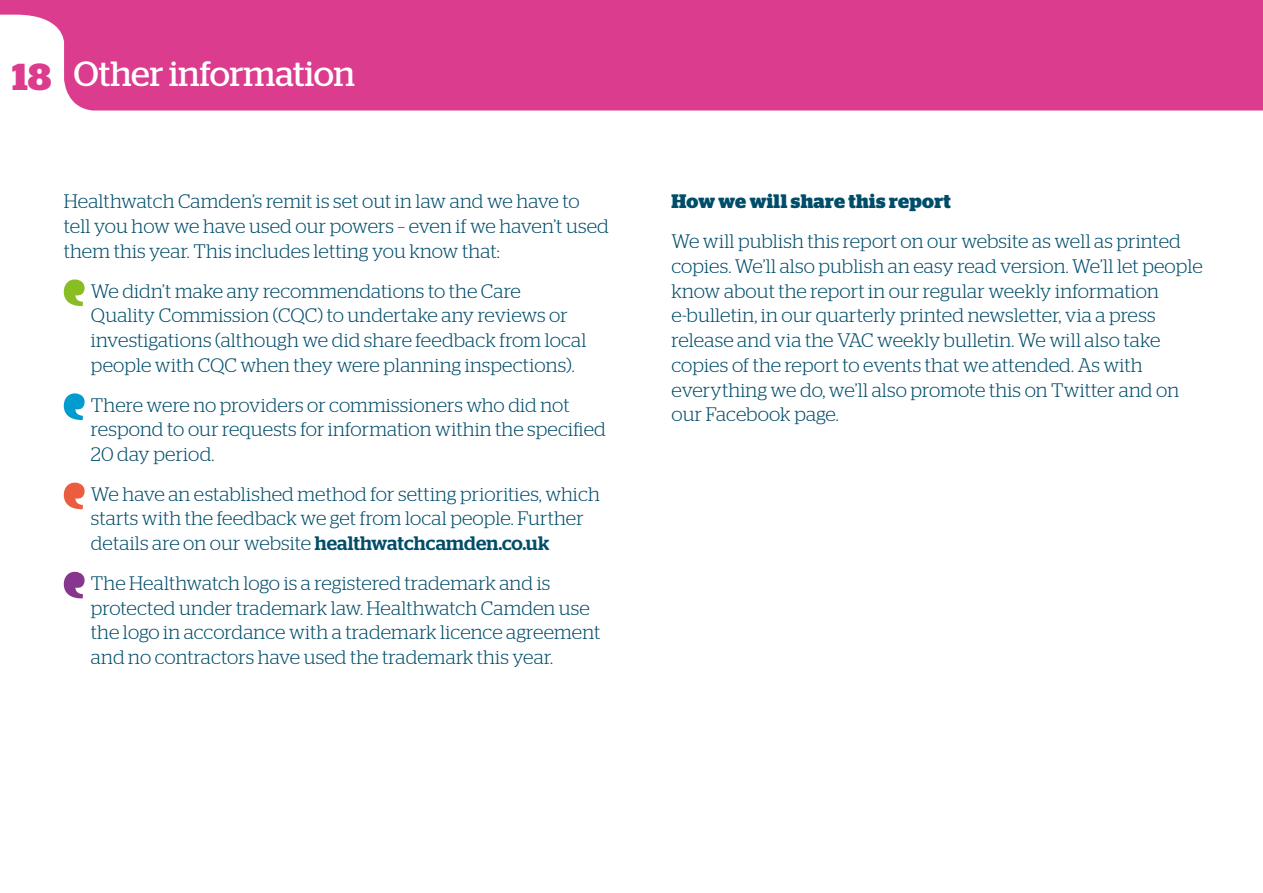
<style>
.page{position:relative;width:1263px;height:893px;background:#fff}
.page>*{position:absolute;margin:0;border:0;box-sizing:border-box;transform-origin:0 0}
.t1{font:34.95px "Stag";color:#fff}
.t2{font:300 19.5px/24.8px "Stag";letter-spacing:.01em;color:#004d6a}
.t3{font:700 19.5px "Stag";letter-spacing:.02em;color:#004d6a}
.s1{font-weight:700;font-size:37.5px;color:#db3c8e}
.s2{font-weight:500}
</style>
<div class="page">
<div style="left:0;top:0;width:1263px;height:111px;background:#db3c8e"></div>
<svg style="left:64px;top:279px;width:21px;height:27px"></svg>
<svg style="left:64px;top:393px;width:21px;height:27px"></svg>
<svg style="left:64px;top:482px;width:21px;height:27px"></svg>
<svg style="left:64px;top:571px;width:21px;height:27px"></svg>
<h1 class="t1" style="left:12px;top:54px;width:344px"><span class="s1">18</span> Other information</h1>
<p class="t2" style="left:64px;top:189px;width:547px">Healthwatch Camden’s remit is set out in law and we have to tell you how we have used our powers – even if we haven’t used them this year. This includes letting you know that:</p>
<p class="t2" style="left:91px;top:278px;width:497px">We didn’t make any recommendations to the Care Quality Commission (CQC) to undertake any reviews or investigations (although we did share feedback from local people with CQC when they were planning inspections).</p>
<p class="t2" style="left:91px;top:392px;width:516px">There were no providers or commissioners who did not respond to our requests for information within the specified<br>20 day period.</p>
<p class="t2" style="left:91px;top:481px;width:510px">We have an established method for setting priorities, which starts with the feedback we get from local people. Further details are on our website <span class="s2">healthwatchcamden.co.uk</span></p>
<p class="t2" style="left:91px;top:570px;width:511px">The Healthwatch logo is a registered trademark and is protected under trademark law. Healthwatch Camden use the logo in accordance with a trademark licence agreement and no contractors have used the trademark this year.</p>
<p class="t3" style="left:671px;top:190px;width:281px">How we will share this report</p>
<p class="t2" style="left:671px;top:229px;width:533px">We will publish this report on our website as well as printed copies. We’ll also publish an easy read version. We’ll let people know about the report in our regular weekly information e-bulletin, in our quarterly printed newsletter, via a press release and via the VAC weekly bulletin. We will also take copies of the report to events that we attended. As with everything we do, we’ll also promote this on Twitter and on our Facebook page.</p>
</div>
